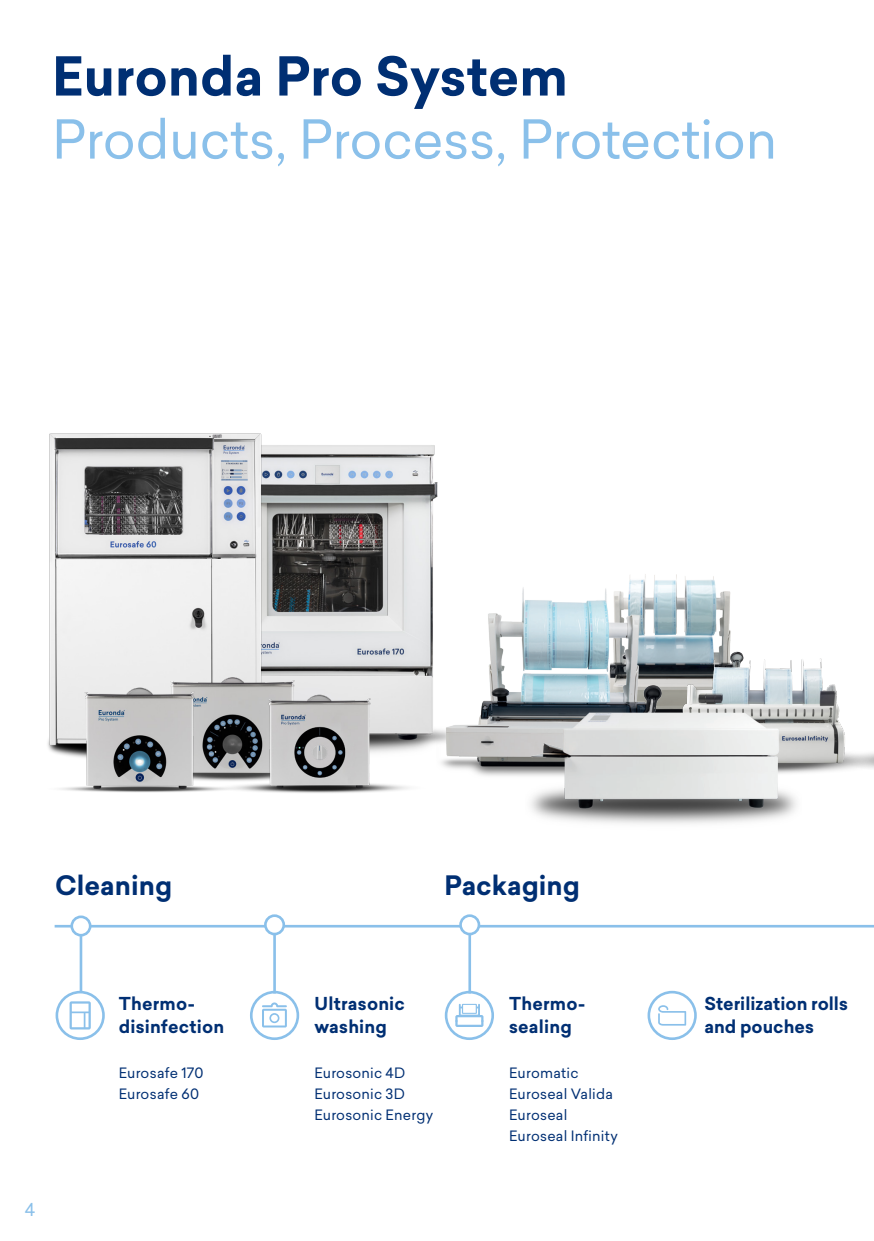
<style>
.page{position:relative;width:874px;height:1241px;background:#fff}
.page>*{position:absolute;margin:0;border:0;box-sizing:border-box;transform-origin:0 0}
.SOTTOTITOLI_PAGINA_AZZURRI{font:52.5px "Sailec";letter-spacing:-.01em;color:#8ac0ea}
.TITOLI_PAGINA_BLU{font:700 52.5px "Sailec";letter-spacing:-.005em;color:#002f73}
.TITOLI_FASI{font:700 26.25px "Sailec";color:#002f73}
.Caratteristiche_prodotto{font:700 17.5px/22.8px "Sailec";letter-spacing:.01em;color:#002f73}
.t1{font:17.5px "Sailec";color:#8ac0ea}
.Testo_caratteristiche_8pt{font:14px "Sailec";letter-spacing:.015em;color:#002f73}
</style>
<div class="page">
<img style="left:329px;top:445px;width:109px;height:200px">
<hr style="left:55px;top:924px;width:818px;height:3px;background:#8ac0ea">
<div style="left:444px;top:990px;width:50px;height:49px;border:3px solid #8ac0ea;border-radius:50%"></div>
<svg style="left:455px;top:1003px;width:28px;height:23px"></svg>
<svg style="left:658px;top:1005px;width:27px;height:20px"></svg>
<div style="left:647px;top:990px;width:49px;height:49px;border:3px solid #8ac0ea;border-radius:50%"></div>
<div style="left:56px;top:990px;width:49px;height:49px;border:3px solid #8ac0ea;border-radius:50%"></div>
<svg style="left:69px;top:1001px;width:22px;height:28px"></svg>
<div style="left:265px;top:915px;width:18px;height:18px;background:#fff;border-radius:50%"></div>
<div style="left:264px;top:914px;width:21px;height:21px;border:3px solid #8ac0ea;border-radius:50%"></div>
<hr style="left:273px;top:932px;width:3px;height:61px;background:#8ac0ea">
<div style="left:250px;top:990px;width:49px;height:49px;border:3px solid #8ac0ea;border-radius:50%"></div>
<svg style="left:262px;top:1002px;width:25px;height:25px"></svg>
<div style="left:269px;top:1012px;width:10px;height:10px;border:2px solid #8ac0ea;border-radius:50%"></div>
<div style="left:72px;top:916px;width:18px;height:19px;background:#fff;border-radius:50%"></div>
<div style="left:70px;top:915px;width:21px;height:21px;border:3px solid #8ac0ea;border-radius:50%"></div>
<hr style="left:80px;top:933px;width:2px;height:58px;background:#8ac0ea">
<div style="left:460px;top:915px;width:18px;height:18px;background:#fff;border-radius:50%"></div>
<div style="left:459px;top:914px;width:21px;height:21px;border:3px solid #8ac0ea;border-radius:50%"></div>
<hr style="left:468px;top:932px;width:3px;height:61px;background:#8ac0ea">
<img style="left:49px;top:433px;width:280px;height:246px">
<img style="left:107px;top:640px;width:243px;height:39px">
<img style="left:47px;top:679px;width:145px;height:114px">
<img style="left:192px;top:645px;width:241px;height:148px">
<img style="left:670px;top:574px;width:61px;height:38px">
<img style="left:433px;top:568px;width:237px;height:208px">
<img style="left:625px;top:612px;width:213px;height:161px">
<img style="left:525px;top:698px;width:276px;height:126px">
<img style="left:838px;top:706px;width:35px;height:64px">
<p class="TITOLI_PAGINA_BLU" style="left:52px;top:39px;width:517px">Euronda Pro System</p>
<p class="SOTTOTITOLI_PAGINA_AZZURRI" style="left:52px;top:103px;width:726px">Products, Process, Protection</p>
<p class="TITOLI_FASI" style="left:55px;top:866px;width:118px">Cleaning</p>
<p class="Caratteristiche_prodotto" style="left:119px;top:992px;width:107px">Thermo&shy;disinfection</p>
<p class="Testo_caratteristiche_8pt" style="left:119px;top:1062px;width:86px">Eurosafe 170</p>
<p class="Testo_caratteristiche_8pt" style="left:119px;top:1083px;width:82px">Eurosafe 60</p>
<p class="t1" style="left:25px;top:1196px;width:12px">4</p>
<p class="TITOLI_FASI" style="left:444px;top:866px;width:137px">Packaging</p>
<p class="Caratteristiche_prodotto" style="left:314px;top:992px;width:92px">Ultrasonic washing</p>
<p class="Testo_caratteristiche_8pt" style="left:314px;top:1062px;width:92px">Eurosonic 4D</p>
<p class="Testo_caratteristiche_8pt" style="left:314px;top:1083px;width:92px">Eurosonic 3D</p>
<p class="Testo_caratteristiche_8pt" style="left:314px;top:1104px;width:120px">Eurosonic Energy</p>
<p class="Caratteristiche_prodotto" style="left:509px;top:992px;width:77px">Thermo&shy;sealing</p>
<p class="Caratteristiche_prodotto" style="left:704px;top:992px;width:145px">Sterilization rolls and pouches</p>
<p class="Testo_caratteristiche_8pt" style="left:509px;top:1062px;width:71px">Euromatic</p>
<p class="Testo_caratteristiche_8pt" style="left:509px;top:1083px;width:105px">Euroseal Valida</p>
<p class="Testo_caratteristiche_8pt" style="left:509px;top:1104px;width:60px">Euroseal</p>
<p class="Testo_caratteristiche_8pt" style="left:509px;top:1125px;width:110px">Euroseal Infinity</p>
</div>
